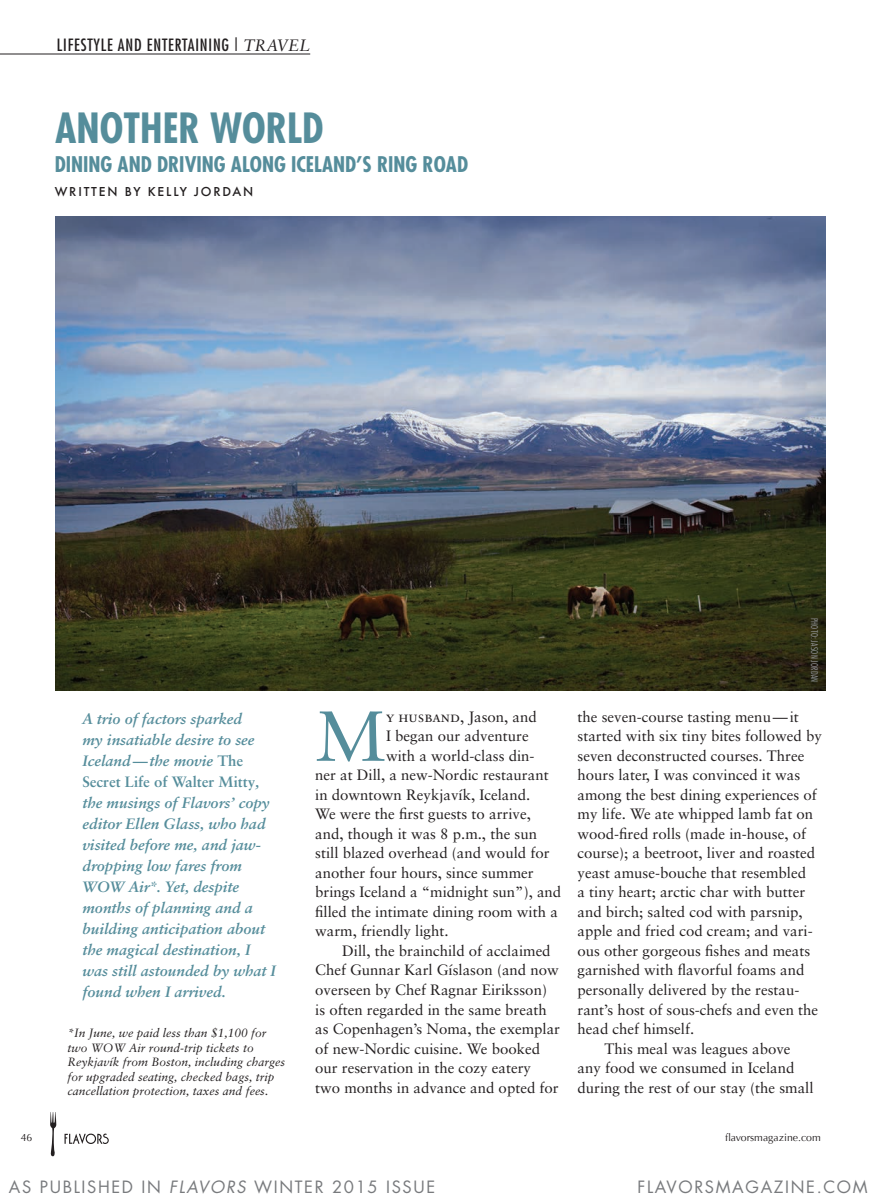
<style>
.page{position:relative;width:878px;height:1202px;background:#fff}
.page>*{position:absolute;margin:0;border:0;box-sizing:border-box;transform-origin:0 0}
.BODY__drop_cap{font:70.8px "Sabon";color:#558d9b}
.t1{font:700 condensed 40.5px "Futura";color:#558d9b}
.SUBTITLE{font:700 condensed 21px "Futura";color:#558d9b}
.t2{font:16.5px "Futura";letter-spacing:.1em;color:#787a7d}
.t3{font:condensed 16.5px "Futura";letter-spacing:.05em;color:#231f20}
.BODY_indent{font:15px/19.5px "Sabon";color:#231f20}
.BODY__drop_cap-2{font:15px "Sabon";color:#231f20}
.BODY_indent-2{font:italic 700 15px/21px "Sabon";color:#558d9b}
.t4{font:italic 12px/14.4px "Sabon";color:#231f20}
.BY_LINE_story{font:500 12px "Futura";letter-spacing:.15em;color:#231f20}
.t5{font:10.5px "Optima";color:#231f20}
.BY_LINE_photo_credit{font:300 condensed 9px "Futura";letter-spacing:.025em;color:#939598}
.s1{font-family:"Sabon";font-style:italic;font-stretch:normal}
.s2{font-style:normal}
.s3{font-family:"Sabon Roman SC"}
.s4{font-style:italic}
</style>
<div class="page">
<hr style="left:0;top:54px;width:310px;height:1px;background:#231f20">
<img style="left:55px;top:217px;width:770px;height:473px">
<svg style="left:50px;top:1112px;width:6px;height:44px"></svg>
<svg style="left:64px;top:1133px;width:45px;height:11px"></svg>
<p class="t3" style="left:57px;top:34px;width:255px">LIFESTYLE AND ENTERTAINING | <span class="s1">TRAVEL</span></p>
<p class="t1" style="left:55px;top:102px;width:270px">ANOTHER WORLD</p>
<p class="SUBTITLE" style="left:55px;top:151px;width:415px">DINING AND DRIVING ALONG ICELAND’S RING ROAD</p>
<p class="BY_LINE_story" style="left:55px;top:184px;width:200px">WRITTEN BY KELLY JORDAN</p>
<p class="BODY_indent-2" style="left:82px;top:708px;width:195px">A trio of factors sparked<br>my insatiable desire to see<br>Iceland—the movie <span class="s2">The<br>Secret Life of Walter Mitty</span>, the musings of Flavors’ copy editor Ellen Glass, who had visited before me, and jaw&shy;dropping low fares from<br>WOW Air*. Yet, despite months of planning and a building anticipation about the magical destination, I was still astounded by what I found when I arrived.</p>
<p class="BODY__drop_cap" style="left:315px;top:694px;width:72px">M</p>
<p class="BODY__drop_cap-2" style="left:386px;top:707px;width:152px"><span class="s3">y husband</span>, Jason, and</p>
<p class="BODY__drop_cap-2" style="left:386px;top:727px;width:144px">I began our adventure</p>
<p class="BODY__drop_cap-2" style="left:386px;top:746px;width:150px">with a world-class din-</p>
<p class="BODY__drop_cap-2" style="left:315px;top:766px;width:235px">ner at Dill, a new-Nordic restaurant</p>
<p class="BODY__drop_cap-2" style="left:315px;top:785px;width:217px">in downtown Reykjavík, Iceland.</p>
<p class="BODY__drop_cap-2" style="left:315px;top:805px;width:217px">We were the first guests to arrive,</p>
<p class="BODY__drop_cap-2" style="left:315px;top:824px;width:223px">and, though it was 8 p.m., the sun</p>
<p class="BODY__drop_cap-2" style="left:315px;top:844px;width:236px">still blazed overhead (and would for</p>
<p class="BODY__drop_cap-2" style="left:315px;top:863px;width:220px">another four hours, since summer</p>
<p class="BODY__drop_cap-2" style="left:315px;top:883px;width:247px">brings Iceland a “midnight sun”), and</p>
<p class="BODY__drop_cap-2" style="left:315px;top:902px;width:244px">filled the intimate dining room with a</p>
<p class="BODY__drop_cap-2" style="left:315px;top:922px;width:135px">warm, friendly light.</p>
<p class="BODY_indent" style="left:315px;top:940px;width:246px;text-indent:27px">Dill, the brainchild of acclaimed Chef Gunnar Karl Gíslason (and now overseen by Chef Ragnar Eiriksson) is often regarded in the same breath as Copenhagen’s Noma, the exemplar of new-Nordic cuisine. We booked our reservation in the cozy eatery<br>two months in advance and opted for</p>
<p class="t4" style="left:68px;top:1026px;width:219px">*In June, we paid less than $1,100 for two WOW Air round-trip tickets to Reykjavík from Boston, including charges for upgraded seating, checked bags, trip cancellation protection, taxes and fees.</p>
<p class="BY_LINE_photo_credit" style="left:819px;top:618px;width:66px;rotate:90deg">PHOTO: JASON JORDAN</p>
<p class="BODY_indent" style="left:577px;top:706px;width:246px">the seven-course tasting menu—it started with six tiny bites followed by seven deconstructed courses. Three hours later, I was convinced it was among the best dining experiences of my life. We ate whipped lamb fat on wood-fired rolls (made in-house, of course); a beetroot, liver and roasted yeast amuse-bouche that resembled<br>a tiny heart; arctic char with butter and birch; salted cod with parsnip, apple and fried cod cream; and vari&shy;ous other gorgeous fishes and meats garnished with flavorful foams and personally delivered by the restau&shy;rant’s host of sous-chefs and even the head chef himself.</p>
<p class="BODY_indent" style="left:577px;top:1038px;width:237px;text-indent:27px">This meal was leagues above any food we consumed in Iceland during the rest of our stay (the small</p>
<p class="t5" style="left:21px;top:1130px;width:13px">46</p>
<p class="t5" style="left:725px;top:1131px;width:97px">flavorsmagazine.com</p>
<p class="t2" style="left:9px;top:1176px;width:428px">AS PUBLISHED IN <span class="s4">FLAVORS</span> WINTER 2015 ISSUE</p>
<p class="t2" style="left:637px;top:1176px;width:231px">FLAVORSMAGAZINE.COM</p>
</div>
